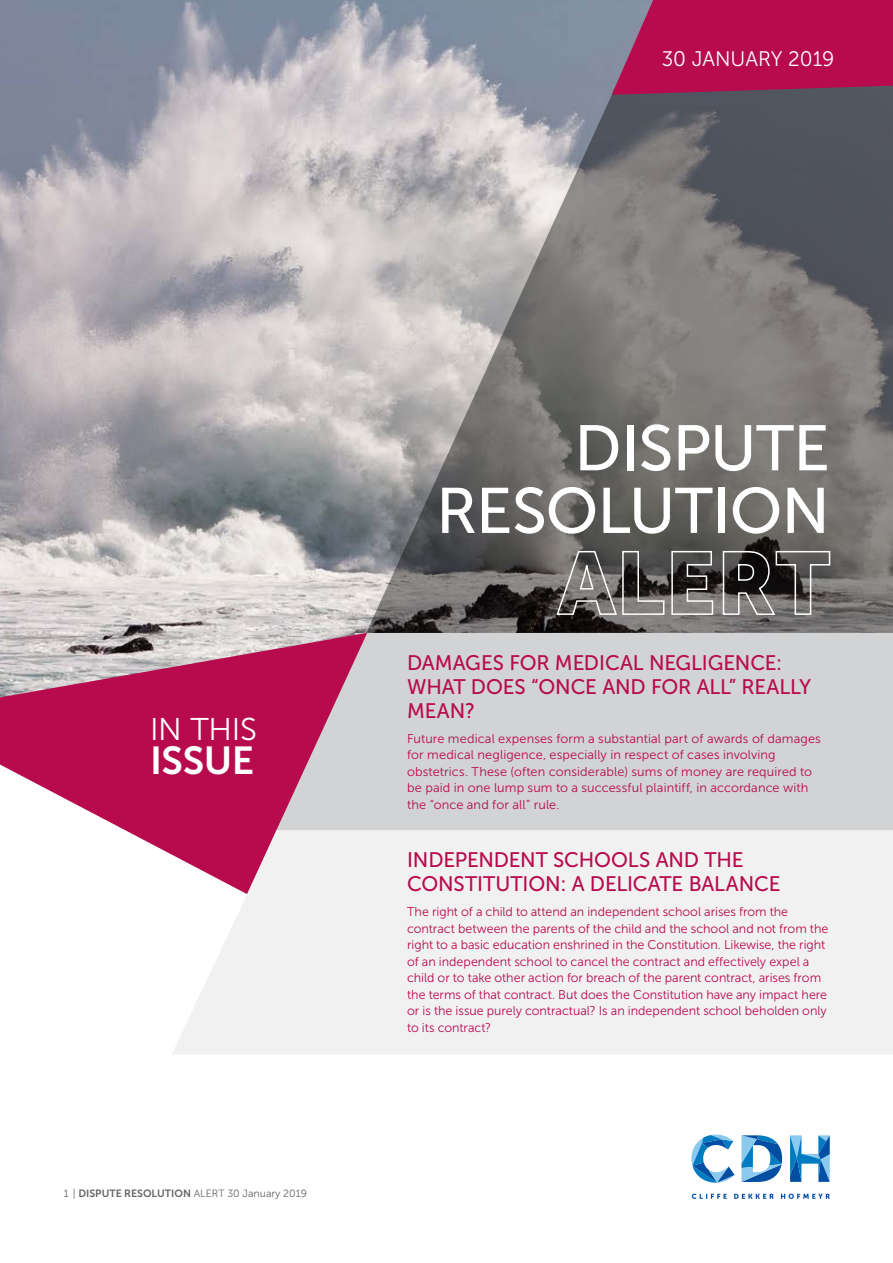
<style>
.page{position:relative;width:893px;height:1263px;background:#fff}
.page>*{position:absolute;margin:0;border:0;box-sizing:border-box;transform-origin:0 0}
.t1{font:64.05px/62.6px "Museo Sans 500";letter-spacing:-.015em;color:#fff;text-align:right}
.t2{font:38.85px "Museo Sans 700";letter-spacing:-.01em;color:#fff}
.t3{font:31.35px "Museo Sans 300";letter-spacing:-.01em;color:#fff}
.t4{font:21px/24px "Museo Sans 500";letter-spacing:-.005em;color:#b80b4d}
.t5{font:21px "Museo Sans 300";color:#fff}
.t6{font:12.75px/16.5px "Museo Sans 300";color:#b80b4d}
.t7{font:10.5px "Museo Sans 300";color:#636466}
.s1{font-family:"Museo Sans 700"}
</style>
<div class="page">
<div style="left:172px;top:830px;width:721px;height:224px;background:#f1f1f2"></div>
<img style="left:0;top:0;width:327px;height:633px">
<svg style="left:327px;top:0;width:566px;height:633px;background:#878687"></svg>
<svg style="left:555px;top:550px;width:110px;height:66px;background:#6b6967"></svg>
<svg style="left:671px;top:550px;width:43px;height:66px;background:#686564"></svg>
<svg style="left:722px;top:550px;width:109px;height:66px;background:#5c5959"></svg>
<svg style="left:612px;top:0;width:281px;height:95px;background:#af1854"></svg>
<svg style="left:692px;top:1194px;width:138px;height:5px"></svg>
<svg style="left:790px;top:1135px;width:40px;height:47px"></svg>
<svg style="left:691px;top:1134px;width:44px;height:48px"></svg>
<svg style="left:741px;top:1135px;width:41px;height:47px"></svg>
<div style="left:367px;top:633px;width:526px;height:197px;background:#d1d3d4"></div>
<svg style="left:0;top:633px;width:367px;height:261px;fill:#b80b4d"></svg>
<h3 class="t5" style="left:662px;top:47px;width:174px">30 JANUARY 2019</h3>
<h3 class="t3" style="left:150px;top:712px;width:108px">IN THIS</h3>
<h2 class="t2" style="left:150px;top:739px;width:106px">ISSUE</h2>
<p class="t7" style="left:64px;top:1188px;width:245px">1 | <span class="s1">DISPUTE RESOLUTION</span> ALERT 30 January 2019</p>
<h1 class="t1" style="left:436px;top:417px;width:395px">DISPUTE<br>RESOLUTION</h1>
<h3 class="t4" style="left:407px;top:651px;width:406px">DAMAGES FOR MEDICAL NEGLIGENCE:<br>WHAT DOES “ONCE AND FOR ALL” REALLY<br>MEAN?</h3>
<p class="t6" style="left:407px;top:730px;width:415px">Future medical expenses form a substantial part of awards of damages for medical negligence, especially in respect of cases involving obstetrics. These (often considerable) sums of money are required to be paid in one lump sum to a successful plaintiff, in accordance with the “once and for all” rule.</p>
<h3 class="t4" style="left:407px;top:848px;width:375px">INDEPENDENT SCHOOLS AND THE<br>CONSTITUTION: A DELICATE BALANCE</h3>
<p class="t6" style="left:407px;top:904px;width:423px">The right of a child to attend an independent school arises from the contract between the parents of the child and the school and not from the right to a basic education enshrined in the Constitution. Likewise, the right of an independent school to cancel the contract and effectively expel a child or to take other action for breach of the parent contract, arises from the terms of that contract. But does the Constitution have any impact here or is the issue purely contractual? Is an independent school beholden only to its contract?</p>
</div>
